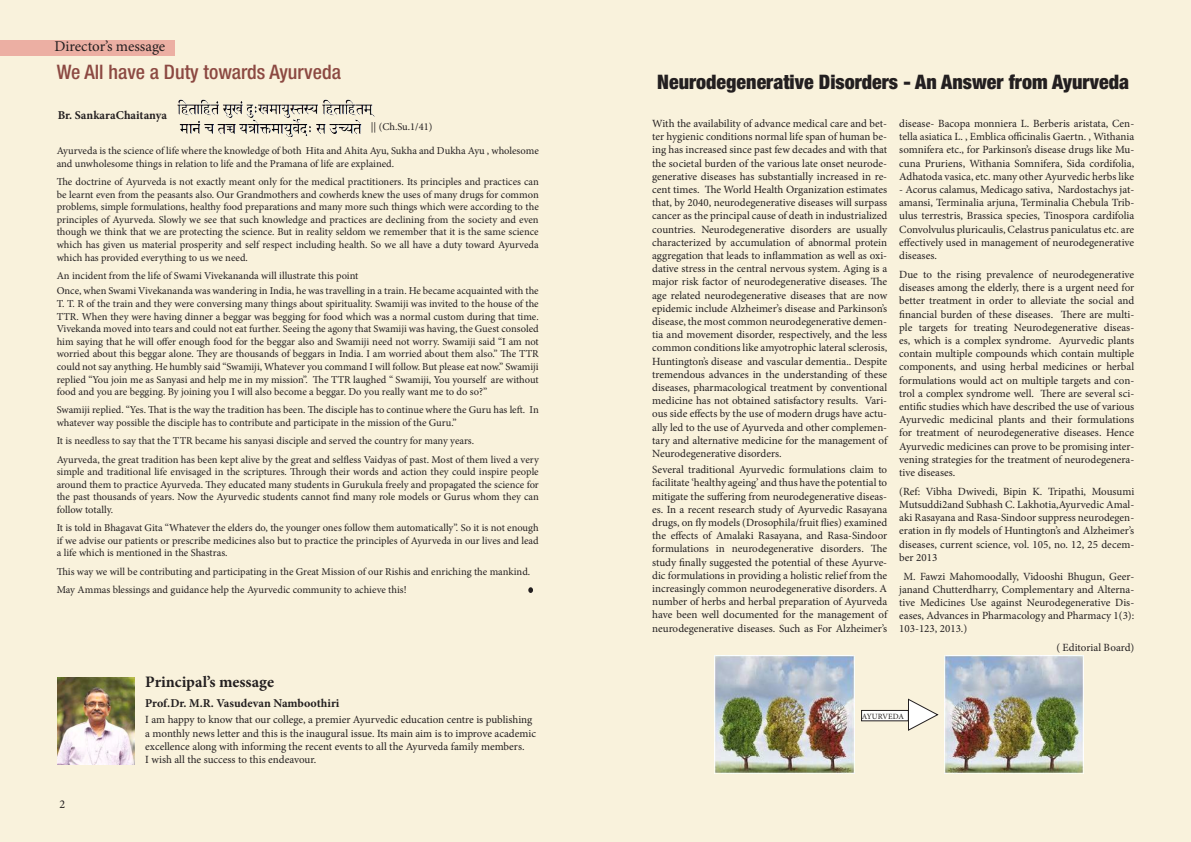
<style>
.page{position:relative;width:1191px;height:842px;background:#f9f2dc}
.page>*{position:absolute;margin:0;border:0;box-sizing:border-box;transform-origin:0 0}
.t1{font:900 condensed 20px "Helvetica Neue LT Std";color:#231f20}
.t2{font:500 condensed 20px "Helvetica Neue LT Std";color:#8c4942}
.t3{font:700 16px "Minion Pro";color:#231f20}
.t4{font:15px "Minion Pro";letter-spacing:-.005em;color:#231f20}
.t5{font:700 12px "Minion Pro";color:#231f20}
.t6{font:12px "Minion Pro";color:#231f20}
.t7{font:11px/13.2px "Minion Pro";color:#231f20;text-align:justify}
.t8{font:10.5px/12.6px "Minion Pro";color:#231f20}
.t9{font:8px "Minion Pro";letter-spacing:.01em;color:#231f20}
</style>
<div class="page">
<svg style="left:528px;top:587px;width:5px;height:6px"></svg>
<img style="left:177px;top:99px;width:198px;height:19px">
<img style="left:179px;top:119px;width:183px;height:18px">
<div style="left:0;top:40px;width:174px;height:15px;background:#ecafa3"></div>
<img style="left:57px;top:677px;width:77px;height:87px">
<img style="left:944px;top:656px;width:139px;height:118px">
<img style="left:714px;top:656px;width:140px;height:118px">
<div style="left:861px;top:710px;width:47px;height:11px;background:#fff"></div>
<div style="left:861px;top:710px;width:47px;height:11px;border:1px solid #231f20"></div>
<svg style="left:908px;top:699px;width:30px;height:32px"></svg>
<h3 class="t4" style="left:54px;top:36px;width:112px">Director’s message</h3>
<h1 class="t2" style="left:57px;top:60px;width:286px">We All have a Duty towards Ayurveda</h1>
<p class="t5" style="left:58px;top:107px;width:111px">Br. SankaraChaitanya</p>
<p class="t8" style="left:371px;top:121px;width:63px">|| (Ch.Su.1/41)</p>
<p class="t8" style="left:57px;top:144px;width:483px">Ayurveda is the science of life where the knowledge of both Hita and Ahita Ayu, Sukha and Dukha Ayu , wholesome and unwholesome things in relation to life and the Pramana of life are explained.</p>
<p class="t8" style="left:57px;top:175px;width:483px;text-align:justify">The doctrine of Ayurveda is not exactly meant only for the medical practitioners. Its principles and practices can be learnt even from the peasants also. Our Grandmothers and cowherds knew the uses of many drugs for common problems, simple formulations, healthy food preparations and many more such things which were according to the principles of Ayurveda. Slowly we see that such knowledge and practices are declining from the society and even though we think that we are protecting the science. But in reality seldom we remember that it is the same science which has given us material prosperity and self respect including health. So we all have a duty toward Ayurveda which has provided everything to us we need.</p>
<p class="t8" style="left:57px;top:268px;width:483px;line-height:15.4px">An incident from the life of Swami Vivekananda will illustrate this point<br>Once, when Swami Vivekananda was wandering in India, he was travelling in a train. He became acquainted with the</p>
<p class="t8" style="left:57px;top:297px;width:483px;text-align:justify">T. T. R of the train and they were conversing many things about spirituality. Swamiji was invited to the house of the TTR. When they were having dinner a beggar was begging for food which was a normal custom during that time.<br>Vivekanda moved into tears and could not eat further. Seeing the agony that Swamiji was having, the Guest consoled him saying that he will offer enough food for the beggar also and Swamiji need not worry. Swamiji said “I am not worried about this beggar alone. They are thousands of beggars in India. I am worried about them also.” The TTR could not say anything. He humbly said “Swamiji, Whatever you command I will follow. But please eat now.” Swamiji replied “You join me as Sanyasi and help me in my mission”. The TTR laughed “ Swamiji, You yourself are without food and you are begging. By joining you I will also become a beggar. Do you really want me to do so?”</p>
<p class="t8" style="left:57px;top:404px;width:483px">Swamiji replied. “Yes. That is the way the tradition has been. The disciple has to continue where the Guru has left. In whatever way possible the disciple has to contribute and participate in the mission of the Guru.”</p>
<p class="t8" style="left:57px;top:432px;width:483px;line-height:18.3px">It is needless to say that the TTR became his sanyasi disciple and served the country for many years.<br>Ayurveda, the great tradition has been kept alive by the great and selfless Vaidyas of past. Most of them lived a very</p>
<p class="t8" style="left:57px;top:465px;width:483px;text-align:justify">simple and traditional life envisaged in the scriptures. Through their words and action they could inspire people around them to practice Ayurveda. They educated many students in Gurukula freely and propagated the science for the past thousands of years. Now the Ayurvedic students cannot find many role models or Gurus whom they can follow totally.</p>
<p class="t8" style="left:57px;top:522px;width:483px;text-align:justify">It is told in Bhagavat Gita “Whatever the elders do, the younger ones follow them automatically”. So it is not enough if we advise our patients or prescribe medicines also but to practice the principles of Ayurveda in our lives and lead a life which is mentioned in the Shastras.</p>
<p class="t8" style="left:57px;top:562px;width:475px;line-height:18.3px">This way we will be contributing and participating in the Great Mission of our Rishis and enriching the mankind.<br>May Ammas blessings and guidance help the Ayurvedic community to achieve this!</p>
<p class="t6" style="left:60px;top:796px;width:7px">2</p>
<h2 class="t3" style="left:145px;top:671px;width:130px">Principal’s message</h2>
<p class="t5" style="left:145px;top:695px;width:196px">Prof.Dr. M.R. Vasudevan Namboothiri</p>
<p class="t7" style="left:145px;top:713px;width:392px;text-align:left">I am happy to know that our college, a premier Ayurvedic education centre is publishing a monthly news letter and this is the inaugural issue. Its main aim is to improve academic excellence along with informing the recent events to all the Ayurveda family members.<br>I wish all the success to this endeavour.</p>
<h1 class="t1" style="left:657px;top:70px;width:473px">Neurodegenerative Disorders - An Answer from Ayurveda</h1>
<p class="t7" style="left:652px;top:117px;width:236px">With the availability of advance medical care and bet&shy;ter hygienic conditions normal life span of human be&shy;ing has increased since past few decades and with that the societal burden of the various late onset neurode&shy;generative diseases has substantially increased in re&shy;cent times. The World Health Organization estimates that, by 2040, neurodegenerative diseases will surpass cancer as the principal cause of death in industrialized countries. Neurodegenerative disorders are usually characterized by accumulation of abnormal protein aggregation that leads to inflammation as well as oxi&shy;dative stress in the central nervous system. Aging is a major risk factor of neurodegenerative diseases. The age related neurodegenerative diseases that are now epidemic include Alzheimer’s disease and Parkinson’s disease, the most common neurodegenerative demen&shy;tia and movement disorder, respectively, and the less common conditions like amyotrophic lateral sclerosis, Huntington’s disease and vascular dementia.. Despite tremendous advances in the understanding of these diseases, pharmacological treatment by conventional medicine has not obtained satisfactory results. Vari&shy;ous side effects by the use of modern drugs have actu&shy;ally led to the use of Ayurveda and other complemen&shy;tary and alternative medicine for the management of Neurodegenerative disorders.</p>
<p class="t7" style="left:652px;top:463px;width:236px">Several traditional Ayurvedic formulations claim to facilitate ‘healthy ageing’ and thus have the potential to mitigate the suffering from neurodegenerative diseas&shy;es. In a recent research study of Ayurvedic Rasayana drugs, on fly models (Drosophila/fruit flies) examined the effects of Amalaki Rasayana, and Rasa-Sindoor formulations in neurodegenerative disorders. The study finally suggested the potential of these Ayurve&shy;dic formulations in providing a holistic relief from the increasingly common neurodegenerative disorders. A number of herbs and herbal preparation of Ayurveda have been well documented for the management of neurodegenerative diseases. Such as For Alzheimer’s</p>
<p class="t7" style="left:899px;top:117px;width:236px">disease- Bacopa monniera L. Berberis aristata, Cen&shy;tella asiatica L. , Emblica officinalis Gaertn. , Withania somnifera etc., for Parkinson’s disease drugs like Mu&shy;cuna Pruriens, Withania Somnifera, Sida cordifolia, Adhatoda vasica, etc. many other Ayurvedic herbs like</p>
<p class="t7" style="left:899px;top:183px;width:236px">- Acorus calamus, Medicago sativa, Nardostachys jat&shy;amansi, Terminalia arjuna, Terminalia Chebula Trib&shy;ulus terrestris, Brassica species, Tinospora cardifolia Convolvulus pluricaulis, Celastrus paniculatus etc. are effectively used in management of neurodegenerative diseases.</p>
<p class="t7" style="left:899px;top:268px;width:236px">Due to the rising prevalence of neurodegenerative diseases among the elderly, there is a urgent need for better treatment in order to alleviate the social and financial burden of these diseases. There are multi&shy;ple targets for treating Neurodegenerative diseas&shy;es, which is a complex syndrome. Ayurvedic plants contain multiple compounds which contain multiple components, and using herbal medicines or herbal formulations would act on multiple targets and con&shy;trol a complex syndrome well. There are several sci&shy;entific studies which have described the use of various Ayurvedic medicinal plants and their formulations for treatment of neurodegenerative diseases. Hence Ayurvedic medicines can prove to be promising inter&shy;vening strategies for the treatment of neurodegenera&shy;tive diseases.</p>
<p class="t7" style="left:899px;top:485px;width:236px">(Ref: Vibha Dwivedi, Bipin K. Tripathi, Mousumi Mutsuddi2and Subhash C. Lakhotia,Ayurvedic Amal&shy;aki Rasayana and Rasa-Sindoor suppress neurodegen&shy;eration in fly models of Huntington’s and Alzheimer’s diseases, current science, vol. 105, no. 12, 25 decem&shy;ber 2013</p>
<p class="t7" style="left:899px;top:570px;width:236px;text-indent:4px">M. Fawzi Mahomoodally, Vidooshi Bhugun, Geer&shy;janand Chutterdharry, Complementary and Alterna&shy;tive Medicines Use against Neurodegenerative Dis&shy;eases, Advances in Pharmacology and Pharmacy 1(3):<br>103-123, 2013.)</p>
<p class="t7" style="left:1056px;top:641px;width:79px">( Editorial Board)</p>
<p class="t9" style="left:862px;top:711px;width:44px">AYURVEDA</p>
</div>
